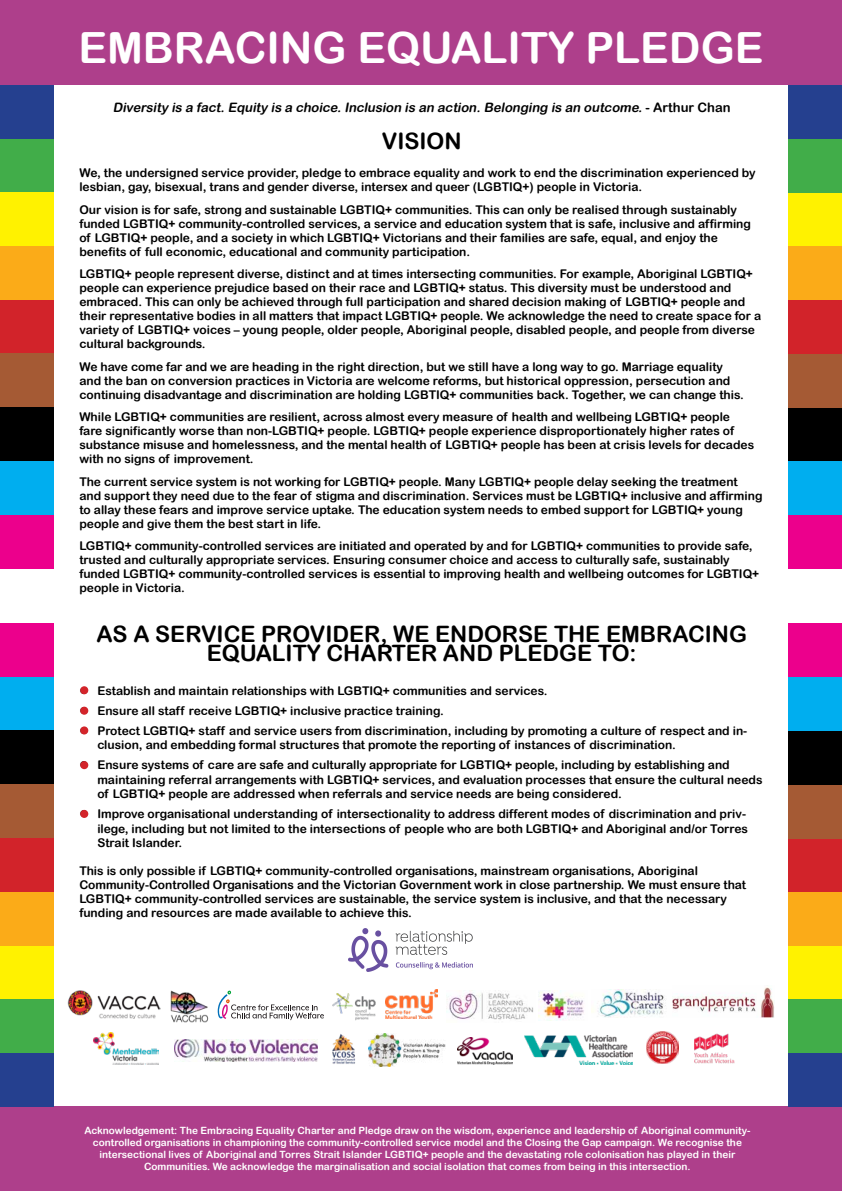
<style>
.page{position:relative;width:842px;height:1191px;background:#fff}
.page>*{position:absolute;margin:0;border:0;box-sizing:border-box;transform-origin:0 0}
.t1{font:43px "Arial Rounded MT Bold";color:#fff}
.t2{font:22.6px/19px "Arial Rounded MT Bold";color:#000;text-align:center}
.t3{font:italic 13px "Arial Rounded MT Bold";color:#000}
.t4{font:12px/14px "Arial Rounded MT Bold";color:#000}
.t5{font:10px/12px "Arial Rounded MT Bold";color:#fff;text-align:center}
.s1{font-style:normal}
</style>
<div class="page">
<div style="left:0;top:1107px;width:801px;height:84px;background:#ae3f8b"></div>
<div style="left:0;top:0;width:842px;height:85px;background:#ae3f8b"></div>
<div style="left:0;top:515px;width:54px;height:54px;background:#ec008c"></div>
<div style="left:0;top:461px;width:54px;height:54px;background:#00aeef"></div>
<div style="left:0;top:407px;width:54px;height:54px;background:#000"></div>
<div style="left:0;top:353px;width:54px;height:54px;background:#a55a34"></div>
<div style="left:0;top:299px;width:54px;height:54px;background:#d2232a"></div>
<div style="left:0;top:245px;width:54px;height:54px;background:#fbab18"></div>
<div style="left:0;top:192px;width:54px;height:53px;background:#fff200"></div>
<div style="left:0;top:138px;width:54px;height:54px;background:#41ad49"></div>
<div style="left:0;top:85px;width:54px;height:53px;background:#25408f"></div>
<div style="left:0;top:622px;width:54px;height:54px;background:#ec008c"></div>
<div style="left:0;top:676px;width:54px;height:54px;background:#00aeef"></div>
<div style="left:0;top:730px;width:54px;height:54px;background:#000"></div>
<div style="left:0;top:784px;width:54px;height:54px;background:#a55a34"></div>
<div style="left:0;top:838px;width:54px;height:54px;background:#d2232a"></div>
<div style="left:0;top:892px;width:54px;height:54px;background:#fbab18"></div>
<div style="left:0;top:946px;width:54px;height:53px;background:#fff200"></div>
<div style="left:0;top:999px;width:54px;height:54px;background:#41ad49"></div>
<div style="left:0;top:1053px;width:54px;height:54px;background:#25408f"></div>
<div style="left:788px;top:515px;width:54px;height:54px;background:#ec008c"></div>
<div style="left:788px;top:461px;width:54px;height:54px;background:#00aeef"></div>
<div style="left:788px;top:407px;width:54px;height:54px;background:#000"></div>
<div style="left:788px;top:354px;width:54px;height:53px;background:#a55a34"></div>
<div style="left:788px;top:300px;width:54px;height:54px;background:#d2232a"></div>
<div style="left:788px;top:246px;width:54px;height:54px;background:#fbab18"></div>
<div style="left:788px;top:192px;width:54px;height:54px;background:#fff200"></div>
<div style="left:788px;top:139px;width:54px;height:54px;background:#41ad49"></div>
<div style="left:788px;top:85px;width:54px;height:54px;background:#25408f"></div>
<div style="left:788px;top:623px;width:54px;height:54px;background:#ec008c"></div>
<div style="left:788px;top:677px;width:54px;height:54px;background:#00aeef"></div>
<div style="left:788px;top:731px;width:54px;height:53px;background:#000"></div>
<div style="left:788px;top:784px;width:54px;height:54px;background:#a55a34"></div>
<div style="left:788px;top:838px;width:54px;height:54px;background:#d2232a"></div>
<div style="left:788px;top:892px;width:54px;height:54px;background:#fbab18"></div>
<div style="left:788px;top:946px;width:54px;height:54px;background:#fff200"></div>
<div style="left:788px;top:999px;width:54px;height:54px;background:#41ad49"></div>
<div style="left:788px;top:1053px;width:54px;height:54px;background:#25408f"></div>
<div style="left:788px;top:1107px;width:54px;height:84px;background:#ae3f8b"></div>
<img style="left:68px;top:990px;width:93px;height:28px">
<img style="left:170px;top:990px;width:39px;height:32px">
<svg style="left:218px;top:990px;width:106px;height:30px"></svg>
<img style="left:332px;top:993px;width:44px;height:28px">
<img style="left:385px;top:989px;width:52px;height:29px">
<img style="left:447px;top:990px;width:86px;height:30px">
<img style="left:538px;top:990px;width:46px;height:30px">
<img style="left:591px;top:989px;width:75px;height:28px">
<img style="left:93px;top:1032px;width:65px;height:32px">
<img style="left:672px;top:987px;width:102px;height:30px">
<img style="left:368px;top:1034px;width:77px;height:32px">
<img style="left:458px;top:1037px;width:54px;height:27px">
<img style="left:524px;top:1035px;width:109px;height:29px">
<img style="left:694px;top:1033px;width:41px;height:31px">
<img style="left:646px;top:1031px;width:32px;height:32px">
<img style="left:332px;top:1034px;width:23px;height:30px">
<img style="left:175px;top:1039px;width:142px;height:22px">
<img style="left:348px;top:929px;width:125px;height:42px">
<svg style="left:80px;top:687px;width:7px;height:7px"></svg>
<svg style="left:80px;top:707px;width:7px;height:7px"></svg>
<svg style="left:80px;top:727px;width:7px;height:7px"></svg>
<svg style="left:80px;top:761px;width:7px;height:7px"></svg>
<svg style="left:80px;top:810px;width:7px;height:7px"></svg>
<h1 class="t1" style="left:78px;top:22px;width:686px">EMBRACING EQUALITY PLEDGE</h1>
<p class="t3" style="left:113px;top:99px;width:619px">Diversity is a fact.Equity is a choice.Inclusion is an action.Belonging is an outcome.<span class="s1">- A r t h u r C h a n</span></p>
<h2 class="t2" style="left:382px;top:131px;width:81px">VISION</h2>
<p class="t4" style="left:79px;top:166px;width:678px">We, the undersigned service provider, pledge to embrace equality and work to end the discrimination experienced by lesbian, gay, bisexual, trans and gender diverse, intersex and queer (LGBTIQ+) people in Victoria.</p>
<p class="t4" style="left:79px;top:202px;width:673px">Our vision is for safe, strong and sustainable LGBTIQ+ communities. This can only be realised through sustainably funded LGBTIQ+ community-controlled services, a service and education system that is safe, inclusive and affirming of LGBTIQ+ people, and a society in which LGBTIQ+ Victorians and their families are safe, equal, and enjoy the benefits of full economic, educational and community participation.</p>
<p class="t4" style="left:79px;top:267px;width:683px">LGBTIQ+ people represent diverse, distinct and at times intersecting communities. For example, Aboriginal LGBTIQ+ people can experience prejudice based on their race and LGBTIQ+ status. This diversity must be understood and embraced. This can only be achieved through full participation and shared decision making of LGBTIQ+ people and their representative bodies in all matters that impact LGBTIQ+ people. We acknowledge the need to create space for a variety of LGBTIQ+ voices – young people, older people, Aboriginal people, disabled people, and people from diverse cultural backgrounds.</p>
<p class="t4" style="left:79px;top:359px;width:666px">We have come far and we are heading in the right direction, but we still have a long way to go. Marriage equality and the ban on conversion practices in Victoria are welcome reforms, but historical oppression, persecution and continuing disadvantage and discrimination are holding LGBTIQ+ communities back. Together, we can change this.</p>
<p class="t4" style="left:79px;top:410px;width:676px">While LGBTIQ+ communities are resilient, across almost every measure of health and wellbeing LGBTIQ+ people fare significantly worse than non-LGBTIQ+ people. LGBTIQ+ people experience disproportionately higher rates of substance misuse and homelessness, and the mental health of LGBTIQ+ people has been at crisis levels for decades with no signs of improvement.</p>
<p class="t4" style="left:79px;top:474px;width:685px">The current service system is not working for LGBTIQ+ people. Many LGBTIQ+ people delay seeking the treatment and support they need due to the fear of stigma and discrimination. Services must be LGBTIQ+ inclusive and affirming to allay these fears and improve service uptake. The education system needs to embed support for LGBTIQ+ young people and give them the best start in life.</p>
<p class="t4" style="left:79px;top:539px;width:681px">LGBTIQ+ community-controlled services are initiated and operated by and for LGBTIQ+ communities to provide safe, trusted and culturally appropriate services. Ensuring consumer choice and access to culturally safe, sustainably funded LGBTIQ+ community-controlled services is essential to improving health and wellbeing outcomes for LGBTIQ+ people in Victoria.</p>
<h2 class="t2" style="left:96px;top:624px;width:652px">AS A SERVICE PROVIDER, WE ENDORSE THE EMBRACING<br>EQUALITY CHARTER AND PLEDGE TO:</h2>
<p class="t4" style="left:97px;top:680px;width:651px;line-height:20.1px">Establish and maintain relationships with LGBTIQ+ communities and services.<br>Ensure all staff receive LGBTIQ+ inclusive practice training.<br>Protect LGBTIQ+ staff and service users from discrimination, including by promoting a culture of respect and in-</p>
<p class="t4" style="left:97px;top:735px;width:634px;line-height:20.1px">clusion, and embedding formal structures that promote the reporting of instances of discrimination.<br>Ensure systems of care are safe and culturally appropriate for LGBTIQ+ people, including by establishing and</p>
<p class="t4" style="left:97px;top:772px;width:667px;line-height:14.4px">maintaining referral arrangements with LGBTIQ+ services, and evaluation processes that ensure the cultural needs of LGBTIQ+ people are addressed when referrals and service needs are being considered.</p>
<p class="t4" style="left:97px;top:806px;width:652px;line-height:14.4px">Improve organisational understanding of intersectionality to address different modes of discrimination and priv&shy;ilege, including but not limited to the intersections of people who are both LGBTIQ+ and Aboriginal and/or Torres<br>Strait Islander.</p>
<p class="t4" style="left:79px;top:864px;width:668px">This is only possible if LGBTIQ+ community-controlled organisations, mainstream organisations, Aboriginal Community-Controlled Organisations and the Victorian Government work in close partnership. We must ensure that LGBTIQ+ community-controlled services are sustainable, the service system is inclusive, and that the necessary funding and resources are made available to achieve this.</p>
<p class="t5" style="left:84px;top:1124px;width:668px">Acknowledgement: The Embracing Equality Charter and Pledge draw on the wisdom, experience and leadership of Aboriginal community&shy;controlled organisations in championing the community-controlled service model and the Closing the Gap campaign. We recognise the intersectional lives of Aboriginal and Torres Strait Islander LGBTIQ+ people and the devastating role colonisation has played in their Communities. We acknowledge the marginalisation and social isolation that comes from being in this intersection.</p>
</div>
